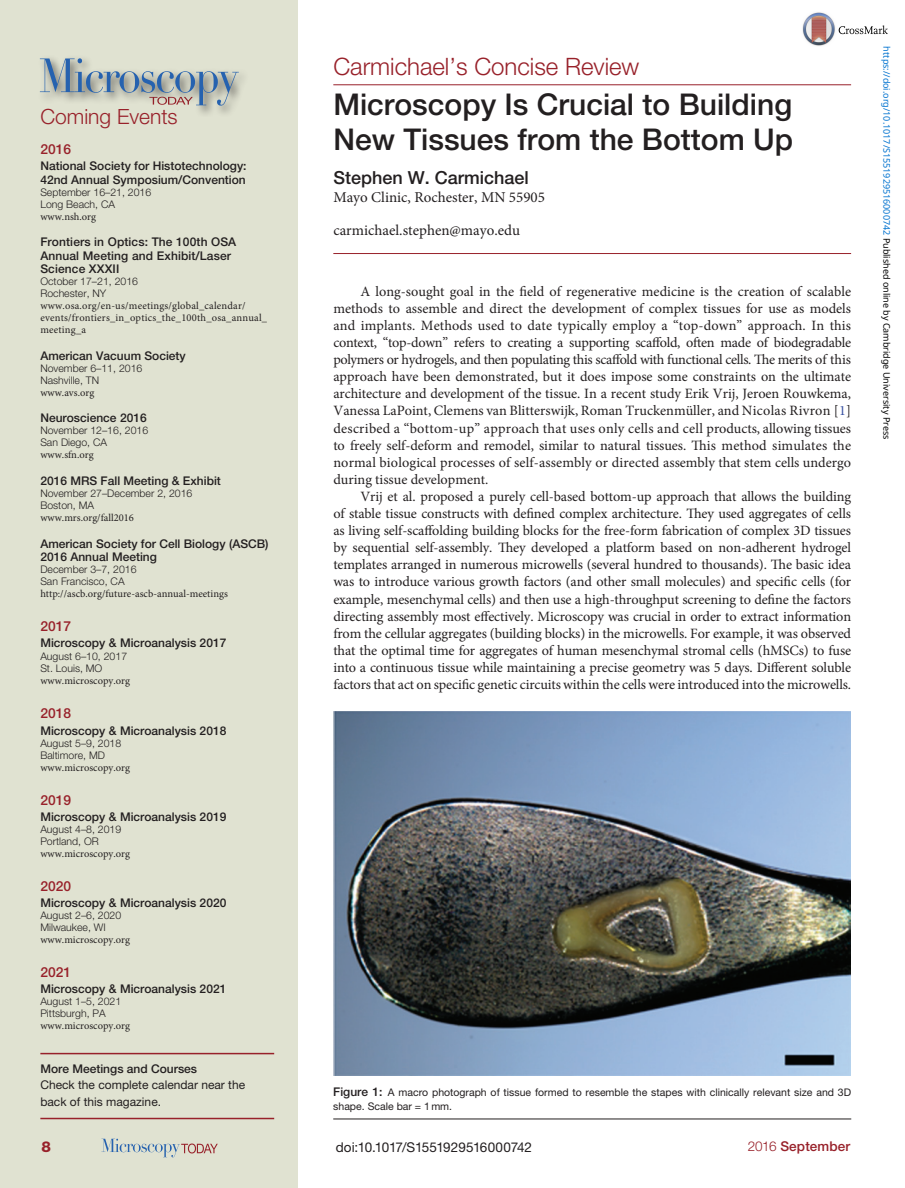
<style>
.page{position:relative;width:905px;height:1188px;background:#fff}
.page>*{position:absolute;margin:0;border:0;box-sizing:border-box;transform-origin:0 0}
.pAtl{font:500 30px/34.5px "Helvetica Neue LT Std";color:#231f20}
.pStl{font:300 24px "Helvetica Neue LT Std";color:#98212a}
.t1{font:300 21px "Helvetica Neue LT Std";color:#98212a}
.pAu{font:500 18px "Helvetica Neue LT Std";color:#231f20}
.pAffiliation{font:15px "Minion Pro";color:#231f20}
.pCorresp{font:15px "Minion Pro";color:#231f20}
.t2{font:800 15px "Helvetica Neue LT Std";color:#98212a}
.pPara{font:14.25px/17.1px "Minion Pro";letter-spacing:-.01em;color:#231f20;text-align:justify}
.pFirstpara{font:14.25px/17.1px "Minion Pro";color:#231f20;text-align:justify}
.t3{font:500 13.8px "Helvetica Neue LT Std";color:#98212a}
.t4{font:13.5px "Helvetica Neue LT Std";letter-spacing:-.02em;color:#231f20}
.t5{font:500 13.5px "Helvetica Neue LT Std";letter-spacing:.01em;color:#98212a}
.t6{font:500 12px/13.5px "Helvetica Neue LT Std";color:#231f20}
.t7{font:12px/16.5px "Helvetica Neue LT Std";color:#231f20}
.t8{font:300 10.5px/12px "Helvetica Neue LT Std";color:#231f20}
.t9{font:10.5px "Minion Pro";color:#231f20}
.pFigureCaption{font:10.5px/13.5px "Helvetica Neue LT Std";color:#231f20}
.t10{font:10.5px/12px "Minion Pro";letter-spacing:.02em;color:#231f20}
.t11{font:9px "Noto Sans";color:#0172cf}
.s1{color:#3a53a3}
.s2{font-weight:500;font-size:12px}
.s3{font-weight:300}
.s4{color:#000}
</style>
<div class="page">
<div style="left:0;top:0;width:297px;height:1188px;background:#e0e2d1"></div>
<svg style="left:101px;top:1139px;width:117px;height:18px"></svg>
<div style="left:37px;top:55px;width:212px;height:62px;background:#231f20;opacity:.75"></div>
<svg style="left:40px;top:58px;width:199px;height:48px"></svg>
<hr style="left:40px;top:1053px;width:234px;height:1px;background:#98212a">
<hr style="left:40px;top:1118px;width:234px;height:1px;background:#98212a">
<hr style="left:333px;top:84px;width:518px;height:1px;background:#98212a">
<hr style="left:333px;top:253px;width:518px;height:1px;background:#98212a">
<img style="left:333px;top:712px;width:517px;height:364px">
<hr style="left:333px;top:1119px;width:518px;height:1px;background:#231f20">
<img style="left:802px;top:12px;width:86px;height:34px">
<h3 class="t1" style="left:40px;top:104px;width:139px">Coming Events</h3>
<p class="t3" style="left:40px;top:141px;width:32px">2016</p>
<p class="t6" style="left:40px;top:159px;width:208px">National Society for Histotechnology:<br>42nd Annual Symposium/Convention</p>
<p class="t8" style="left:40px;top:186px;width:112px">September 16–21, 2016<br>Long Beach, CA</p>
<p class="t9" style="left:40px;top:209px;width:57px">www.nsh.org</p>
<p class="t6" style="left:40px;top:235px;width:197px">Frontiers in Optics: The 100th OSA<br>Annual Meeting and Exhibit/Laser<br>Science XXXII</p>
<p class="t8" style="left:40px;top:275px;width:99px">October 17–21, 2016<br>Rochester, NY</p>
<p class="t10" style="left:40px;top:300px;width:228px">www.osa.org/en-us/meetings/global_calendar/ events/frontiers_in_optics_the_100th_osa_annual_ meeting_a</p>
<p class="t6" style="left:40px;top:349px;width:147px">American Vacuum Society</p>
<p class="t8" style="left:40px;top:362px;width:103px">November 6–11, 2016<br>Nashville, TN</p>
<p class="t9" style="left:40px;top:385px;width:55px">www.avs.org</p>
<p class="t6" style="left:40px;top:411px;width:108px">Neuroscience 2016</p>
<p class="t8" style="left:40px;top:424px;width:109px">November 12–16, 2016<br>San Diego, CA</p>
<p class="t9" style="left:40px;top:448px;width:55px">www.sfn.org</p>
<p class="t6" style="left:40px;top:474px;width:182px">2016 MRS Fall Meeting &amp; Exhibit</p>
<p class="t8" style="left:40px;top:487px;width:153px">November 27–December 2, 2016<br>Boston, MA</p>
<p class="t9" style="left:40px;top:511px;width:95px">www.mrs.org/fall2016</p>
<p class="t6" style="left:40px;top:536px;width:230px">American Society for Cell Biology (ASCB)<br>2016 Annual Meeting</p>
<p class="t8" style="left:40px;top:563px;width:98px">December 3–7, 2016<br>San Francisco, CA</p>
<p class="t9" style="left:40px;top:587px;width:189px">http://ascb.org/future-ascb-annual-meetings</p>
<p class="t3" style="left:40px;top:618px;width:32px">2017</p>
<p class="t6" style="left:40px;top:636px;width:187px">Microscopy &amp; Microanalysis 2017</p>
<p class="t8" style="left:40px;top:650px;width:88px">August 6–10, 2017<br>St. Louis, MO</p>
<p class="t9" style="left:40px;top:674px;width:91px">www.microscopy.org</p>
<p class="t3" style="left:40px;top:705px;width:32px">2018</p>
<p class="t6" style="left:40px;top:724px;width:187px">Microscopy &amp; Microanalysis 2018</p>
<p class="t8" style="left:40px;top:737px;width:82px">August 5–9, 2018<br>Baltimore, MD</p>
<p class="t9" style="left:40px;top:761px;width:91px">www.microscopy.org</p>
<p class="t3" style="left:40px;top:792px;width:32px">2019</p>
<p class="t6" style="left:40px;top:810px;width:187px">Microscopy &amp; Microanalysis 2019</p>
<p class="t8" style="left:40px;top:823px;width:82px">August 4–8, 2019<br>Portland, OR</p>
<p class="t9" style="left:40px;top:846px;width:91px">www.microscopy.org</p>
<p class="t3" style="left:40px;top:878px;width:32px">2020</p>
<p class="t6" style="left:40px;top:896px;width:187px">Microscopy &amp; Microanalysis 2020</p>
<p class="t8" style="left:40px;top:909px;width:82px">August 2–6, 2020<br>Milwaukee, WI</p>
<p class="t9" style="left:40px;top:932px;width:91px">www.microscopy.org</p>
<p class="t3" style="left:40px;top:964px;width:32px">2021</p>
<p class="t6" style="left:40px;top:982px;width:187px">Microscopy &amp; Microanalysis 2021</p>
<p class="t8" style="left:40px;top:995px;width:82px">August 1–5, 2021<br>Pittsburgh, PA</p>
<p class="t9" style="left:40px;top:1018px;width:91px">www.microscopy.org</p>
<p class="t6" style="left:40px;top:1062px;width:158px">More Meetings and Courses</p>
<p class="t7" style="left:40px;top:1077px;width:206px">Check the complete calendar near the back of this magazine.</p>
<p class="pStl" style="left:333px;top:52px;width:307px">Carmichael’s Concise Review</p>
<p class="pAtl" style="left:333px;top:87px;width:461px">Microscopy Is Crucial to Building<br>New Tissues from the Bottom Up</p>
<p class="pAu" style="left:333px;top:167px;width:197px">Stephen W. Carmichael</p>
<p class="pAffiliation" style="left:333px;top:187px;width:213px">Mayo Clinic, Rochester, MN 55905</p>
<p class="pCorresp" style="left:333px;top:220px;width:188px">carmichael.stephen@mayo.edu</p>
<p class="pFirstpara" style="left:333px;top:283px;width:519px;text-indent:27px">A long-sought goal in the field of regenerative medicine is the creation of scalable methods to assemble and direct the development of complex tissues for use as models and implants. Methods used to date typically employ a “top-down” approach. In this context, “top-down” refers to creating a supporting scaffold, often made of biodegradable polymers or hydrogels, and then populating this scaffold with functional cells. The merits of this approach have been demonstrated, but it does impose some constraints on the ultimate architecture and development of the tissue. In a recent study Erik Vrij, Jeroen Rouwkema, Vanessa LaPoint, Clemens van Blitterswijk, Roman Truckenmüller, and Nicolas Rivron [<span class="s1">1</span>] described a “bottom-up” approach that uses only cells and cell products, allowing tissues to freely self-deform and remodel, similar to natural tissues. This method simulates the normal biological processes of self-assembly or directed assembly that stem cells undergo during tissue development.</p>
<p class="pPara" style="left:333px;top:488px;width:519px;text-indent:27px">Vrij et al. proposed a purely cell-based bottom-up approach that allows the building of stable tissue constructs with defined complex architecture. They used aggregates of cells as living self-scaffolding building blocks for the free-form fabrication of complex 3D tissues by sequential self-assembly. They developed a platform based on non-adherent hydrogel templates arranged in numerous microwells (several hundred to thousands). The basic idea was to introduce various growth factors (and other small molecules) and specific cells (for example, mesenchymal cells) and then use a high-throughput screening to define the factors directing assembly most effectively. Microscopy was crucial in order to extract information from the cellular aggregates (building blocks) in the microwells. For example, it was observed that the optimal time for aggregates of human mesenchymal stromal cells (hMSCs) to fuse into a continuous tissue while maintaining a precise geometry was 5 days. Different soluble factors that act on specific genetic circuits within the cells were introduced into the microwells.</p>
<p class="pFigureCaption" style="left:333px;top:1085px;width:519px"><span class="s2">Figure 1:</span> A macro photograph of tissue formed to resemble the stapes with clinically relevant size and 3D shape. Scale bar = 1mm.</p>
<p class="t2" style="left:41px;top:1137px;width:11px">8</p>
<p class="t4" style="left:336px;top:1139px;width:198px">doi:10.1017/S1551929516000742</p>
<p class="t5" style="left:747px;top:1138px;width:104px"><span class="s3">2016</span> September</p>
<p class="t11" style="left:893px;top:46px;width:394px;rotate:90deg">https://doi.org/10.1017/S1551929516000742 <span class="s4">Published online by Cambridge University Press</span></p>
</div>
